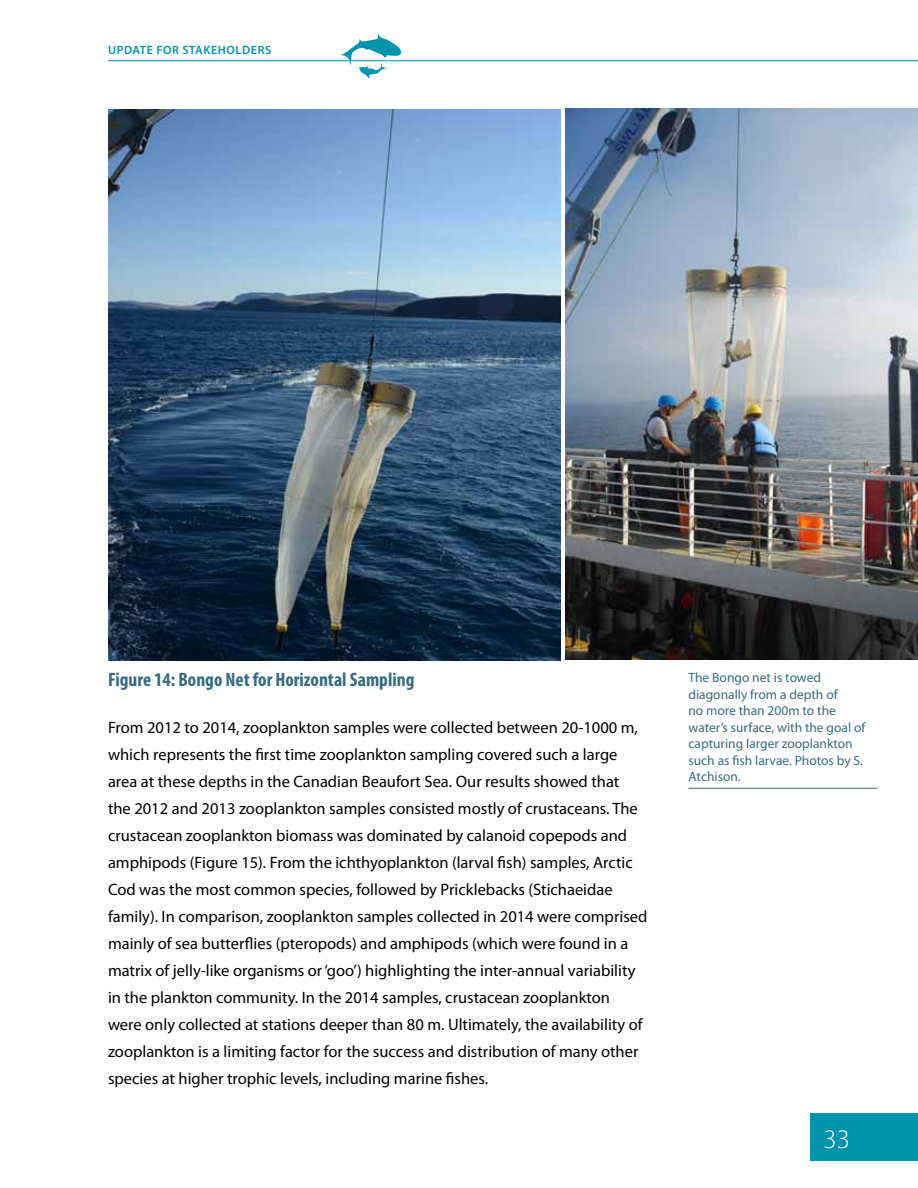
<style>
.page{position:relative;width:918px;height:1188px;background:#fff}
.page>*{position:absolute;margin:0;border:0;box-sizing:border-box;transform-origin:0 0}
.t1{font:300 27px "Myriad Pro";color:#fff}
.t2{font:700 condensed 19.5px "Myriad Pro";color:#346c81}
.t3{font:16.5px/27px "Myriad Pro";color:#000}
.t4{font:13.5px/16.5px "Myriad Pro";color:#346c81}
.t5{font:600 12px "Myriad Pro";letter-spacing:.05em;color:#0093ad}
</style>
<div class="page">
<div style="left:810px;top:1114px;width:108px;height:47px;background:#0093ad"></div>
<hr style="left:108px;top:60px;width:810px;height:1px;background:#0093ad">
<svg style="left:339px;top:35px;width:63px;height:44px"></svg>
<img style="left:108px;top:109px;width:453px;height:551px">
<img style="left:566px;top:108px;width:352px;height:552px">
<hr style="left:688px;top:788px;width:190px;height:1px;background:#346c81">
<p class="t5" style="left:108px;top:42px;width:164px">UPDATE FOR STAKEHOLDERS</p>
<p class="t2" style="left:108px;top:667px;width:308px">Figure 14: Bongo Net for Horizontal Sampling</p>
<p class="t3" style="left:108px;top:714px;width:541px">From 2012 to 2014, zooplankton samples were collected between 20-1000 m, which represents the first time zooplankton sampling covered such a large area at these depths in the Canadian Beaufort Sea. Our results showed that<br>the 2012 and 2013 zooplankton samples consisted mostly of crustaceans. The crustacean zooplankton biomass was dominated by calanoid copepods and amphipods (Figure 15). From the ichthyoplankton (larval fish) samples, Arctic Cod was the most common species, followed by Pricklebacks (Stichaeidae family). In comparison, zooplankton samples collected in 2014 were comprised mainly of sea butterflies (pteropods) and amphipods (which were found in a matrix of jelly-like organisms or ‘goo’) highlighting the inter-annual variability in the plankton community. In the 2014 samples, crustacean zooplankton were only collected at stations deeper than 80 m. Ultimately, the availability of zooplankton is a limiting factor for the success and distribution of many other species at higher trophic levels, including marine fishes.</p>
<p class="t4" style="left:688px;top:669px;width:178px">The Bongo net is towed diagonally from a depth of<br>no more than 200m to the water’s surface, with the goal of capturing larger zooplankton such as fish larvae. Photos by S.<br>Atchison.</p>
<h1 class="t1" style="left:824px;top:1124px;width:28px">33</h1>
</div>
